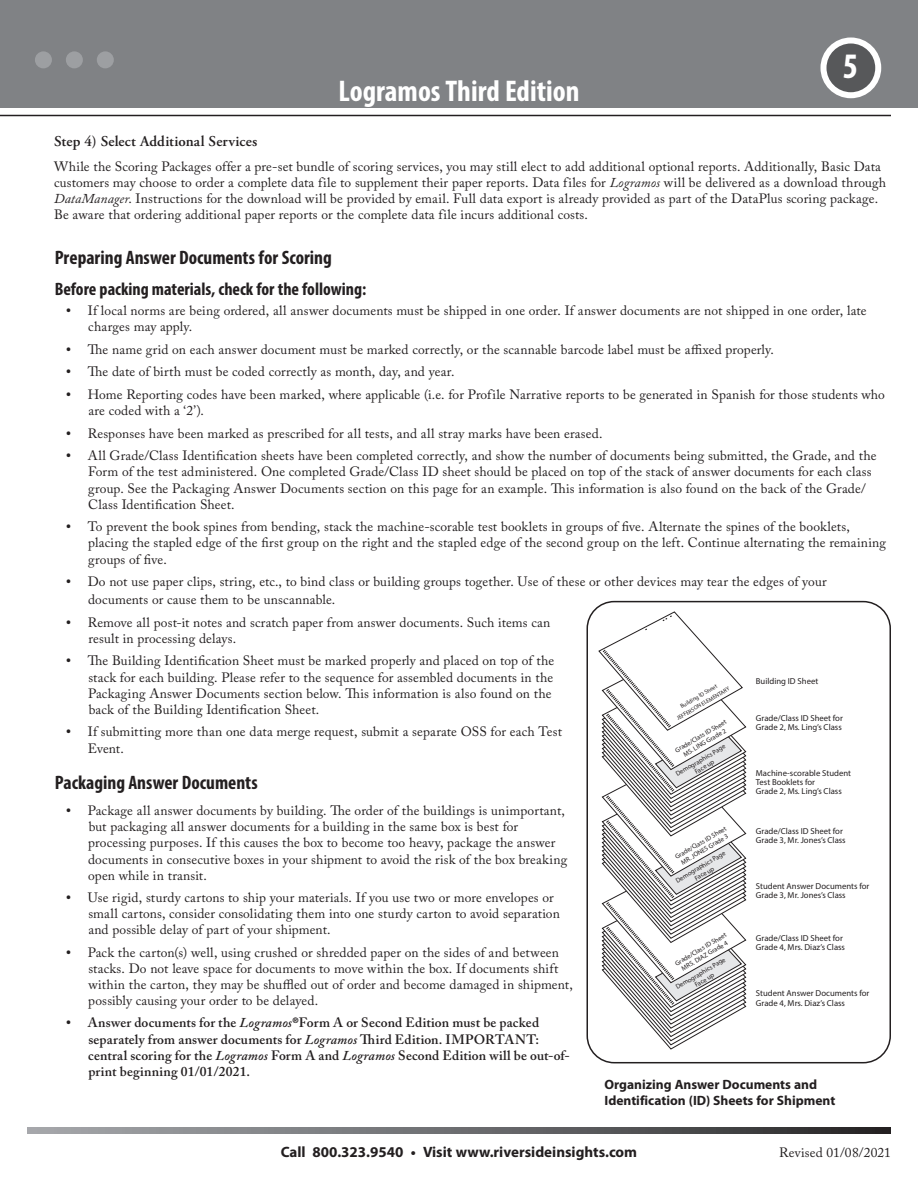
<style>
.page{position:relative;width:918px;height:1188px;background:#fff}
.page>*{position:absolute;margin:0;border:0;box-sizing:border-box;transform-origin:0 0}
.t1{font:81px "Myriad Pro";color:#9d9fa2}
.t2{font:700 condensed 36px "Myriad Pro";color:#fff}
.t3{font:700 condensed 30px "Myriad Pro";color:#fff}
.t4{font:700 condensed 19.5px "Myriad Pro";color:#231f20}
.t5{font:700 condensed 18px "Myriad Pro";color:#231f20}
.t6{font:700 15px "Myriad Pro";color:#231f20}
.t7{font:600 15px "Adobe Garamond Pro";letter-spacing:.01em;color:#231f20}
.t8{font:13.5px/16.2px "Adobe Caslon Pro";letter-spacing:.01em;color:#231f20}
.t9{font:600 13.5px/16.2px "Adobe Caslon Pro";letter-spacing:.015em;color:#231f20}
.t10{font:700 13.5px/16.2px "Myriad Pro";color:#231f20}
.t11{font:8.7px/9.1px "Myriad Pro";color:#231f20}
.t12{font:6.75px/7.6px "Myriad Pro";color:#231f20;text-align:center}
.t13{font:5.7px/8.7px "Myriad Pro";color:#231f20;text-align:center}
.s1{font-style:italic}
.s2{font-family:"Myriad Pro";font-weight:600;font-stretch:condensed;font-size:18px}
.s3{font-family:"Myriad Pro";font-stretch:condensed;font-size:18px}
</style>
<div class="page">
<div style="left:0;top:0;width:918px;height:107px;background:#808285"></div>
<div style="left:823px;top:40px;width:55px;height:55px;background:#57585a;border-radius:50%"></div>
<div style="left:820px;top:37px;width:61px;height:61px;border:6px solid #fff;border-radius:50%"></div>
<svg style="left:27px;top:1127px;width:864px;height:7px;background:#696a6c"></svg>
<hr style="left:0;top:115px;width:891px;height:1px;background:#231f20">
<svg style="left:599px;top:612px;width:147px;height:437px"></svg>
<div style="left:586px;top:601px;width:305px;height:462px;border:2px solid #231f20;border-radius:27px"></div>
<h1 class="t1" style="left:32px;top:10px;width:86px">•••</h1>
<h2 class="t2" style="left:843px;top:44px;width:17px">5</h2>
<h3 class="t3" style="left:339px;top:72px;width:242px">Logramos Third Edition</h3>
<p class="t7" style="left:54px;top:132px;width:205px">Step 4) Select Additional Services</p>
<p class="t8" style="left:54px;top:158px;width:834px">While the Scoring Packages offer a pre-set bundle of scoring services, you may still elect to add additional optional reports. Additionally, Basic Data customers may choose to order a complete data file to supplement their paper reports. Data files for <span class="s1">Logramos</span> will be delivered as a download through <span class="s1">DataManager</span>. Instructions for the download will be provided by email. Full data export is already provided as part of the DataPlus scoring package.<br>Be aware that ordering additional paper reports or the complete data file incurs additional costs.</p>
<h3 class="t4" style="left:55px;top:246px;width:279px">Preparing Answer Documents for Scoring</h3>
<h3 class="t5" style="left:55px;top:278px;width:313px">Before packing materials, check for the following:</h3>
<p class="t8" style="left:88px;top:303px;width:780px;text-indent:-22px"><span class="s2">•</span> If local norms are being ordered, all answer documents must be shipped in one order. If answer documents are not shipped in one order, late charges may apply.</p>
<p class="t8" style="left:66px;top:341px;width:709px"><span class="s2">•</span> The name grid on each answer document must be marked correctly, or the scannable barcode label must be affixed properly.</p>
<p class="t8" style="left:66px;top:364px;width:390px"><span class="s2">•</span> The date of birth must be coded correctly as month, day, and year.</p>
<p class="t8" style="left:88px;top:386px;width:798px;text-indent:-22px"><span class="s2">•</span> Home Reporting codes have been marked, where applicable (i.e. for Profile Narrative reports to be generated in Spanish for those students who are coded with a ‘2’).</p>
<p class="t8" style="left:66px;top:425px;width:538px"><span class="s2">•</span> Responses have been marked as prescribed for all tests, and all stray marks have been erased.</p>
<p class="t8" style="left:88px;top:447px;width:790px;text-indent:-22px"><span class="s2">•</span> All Grade/Class Identification sheets have been completed correctly, and show the number of documents being submitted, the Grade, and the Form of the test administered. One completed Grade/Class ID sheet should be placed on top of the stack of answer documents for each class group. See the Packaging Answer Documents section on this page for an example. This information is also found on the back of the Grade/ Class Identification Sheet.</p>
<p class="t8" style="left:88px;top:519px;width:799px;text-indent:-22px"><span class="s2">•</span> To prevent the book spines from bending, stack the machine-scorable test booklets in groups of five. Alternate the spines of the booklets, placing the stapled edge of the first group on the right and the stapled edge of the second group on the left. Continue alternating the remaining groups of five.</p>
<p class="t8" style="left:88px;top:573px;width:740px;line-height:18px;text-indent:-22px"><span class="s2">•</span> Do not use paper clips, string, etc., to bind class or building groups together. Use of these or other devices may tear the edges of your documents or cause them to be unscannable.</p>
<p class="t8" style="left:88px;top:614px;width:464px;text-indent:-22px"><span class="s2">•</span> Remove all post-it notes and scratch paper from answer documents. Such items can result in processing delays.</p>
<p class="t8" style="left:88px;top:653px;width:468px;text-indent:-22px"><span class="s2">•</span> The Building Identification Sheet must be marked properly and placed on top of the stack for each building. Please refer to the sequence for assembled documents in the Packaging Answer Documents section below. This information is also found on the back of the Building Identification Sheet.</p>
<p class="t8" style="left:88px;top:724px;width:476px;text-indent:-22px"><span class="s2">•</span> If submitting more than one data merge request, submit a separate OSS for each Test<br>Event.</p>
<h3 class="t4" style="left:55px;top:770px;width:204px">Packaging Answer Documents</h3>
<p class="t8" style="left:88px;top:802px;width:481px;text-indent:-22px"><span class="s2">•</span> Package all answer documents by building. The order of the buildings is unimportant, but packaging all answer documents for a building in the same box is best for processing purposes. If this causes the box to become too heavy, package the answer documents in consecutive boxes in your shipment to avoid the risk of the box breaking open while in transit.</p>
<p class="t8" style="left:88px;top:889px;width:473px;text-indent:-22px"><span class="s2">•</span> Use rigid, sturdy cartons to ship your materials. If you use two or more envelopes or small cartons, consider consolidating them into one sturdy carton to avoid separation and possible delay of part of your shipment.</p>
<p class="t8" style="left:88px;top:944px;width:486px;text-indent:-22px"><span class="s2">•</span> Pack the carton(s) well, using crushed or shredded paper on the sides of and between stacks. Do not leave space for documents to move within the box. If documents shift within the carton, they may be shuffled out of order and become damaged in shipment, possibly causing your order to be delayed.</p>
<p class="t9" style="left:88px;top:1015px;width:483px;text-indent:-22px"><span class="s3">•</span> Answer documents for the <span class="s1">Logramos</span><sup>®</sup>Form A or Second Edition must be packed separately from answer documents for <span class="s1">Logramos</span> Third Edition. IMPORTANT: central scoring for the <span class="s1">Logramos</span> Form A and <span class="s1">Logramos</span> Second Edition will be out-of&shy;print beginning 01/01/2021.</p>
<p class="t10" style="left:604px;top:1076px;width:232px">Organizing Answer Documents and<br>Identification (ID) Sheets for Shipment</p>
<p class="t11" style="left:756px;top:676px;width:64px">Building ID Sheet</p>
<p class="t11" style="left:756px;top:713px;width:88px">Grade/Class ID Sheet for<br>Grade 2, Ms. Ling’s Class</p>
<p class="t11" style="left:756px;top:768px;width:97px">Machine-scorable Student<br>Test Booklets for<br>Grade 2, Ms. Ling’s Class</p>
<p class="t11" style="left:756px;top:826px;width:91px">Grade/Class ID Sheet for<br>Grade 3, Mr. Jones’s Class</p>
<p class="t11" style="left:756px;top:881px;width:115px">Student Answer Documents for<br>Grade 3, Mr. Jones’s Class</p>
<p class="t11" style="left:756px;top:933px;width:91px">Grade/Class ID Sheet for<br>Grade 4, Mrs. Diaz’s Class</p>
<p class="t11" style="left:756px;top:989px;width:115px">Student Answer Documents for<br>Grade 4, Mrs. Diaz’s Class</p>
<p class="t13" style="left:671px;top:707px;width:62px;rotate:-30deg">Building ID Sheet<br>JEFFERSON ELEMENTARY</p>
<p class="t12" style="left:674px;top:747px;width:60px;rotate:-30deg">Grade/Class ID Sheet<br>MS. LING Grade 2</p>
<p class="t12" style="left:674px;top:771px;width:58px;rotate:-30deg">Demographics Page<br>Face up</p>
<p class="t12" style="left:674px;top:854px;width:60px;rotate:-30deg">Grade/Class ID Sheet<br>MR. JONES Grade 3</p>
<p class="t12" style="left:674px;top:877px;width:58px;rotate:-30deg">Demographics Page<br>Face up</p>
<p class="t12" style="left:674px;top:960px;width:60px;rotate:-30deg">Grade/Class ID Sheet<br>MRS. DIAZ Grade 4</p>
<p class="t12" style="left:674px;top:984px;width:58px;rotate:-30deg">Demographics Page<br>Face up</p>
<p class="t6" style="left:281px;top:1143px;width:358px">Call 800.323.9540 • Visit www.riversideinsights.com</p>
<p class="t8" style="left:779px;top:1144px;width:113px">Revised 01/08/2021</p>
</div>
